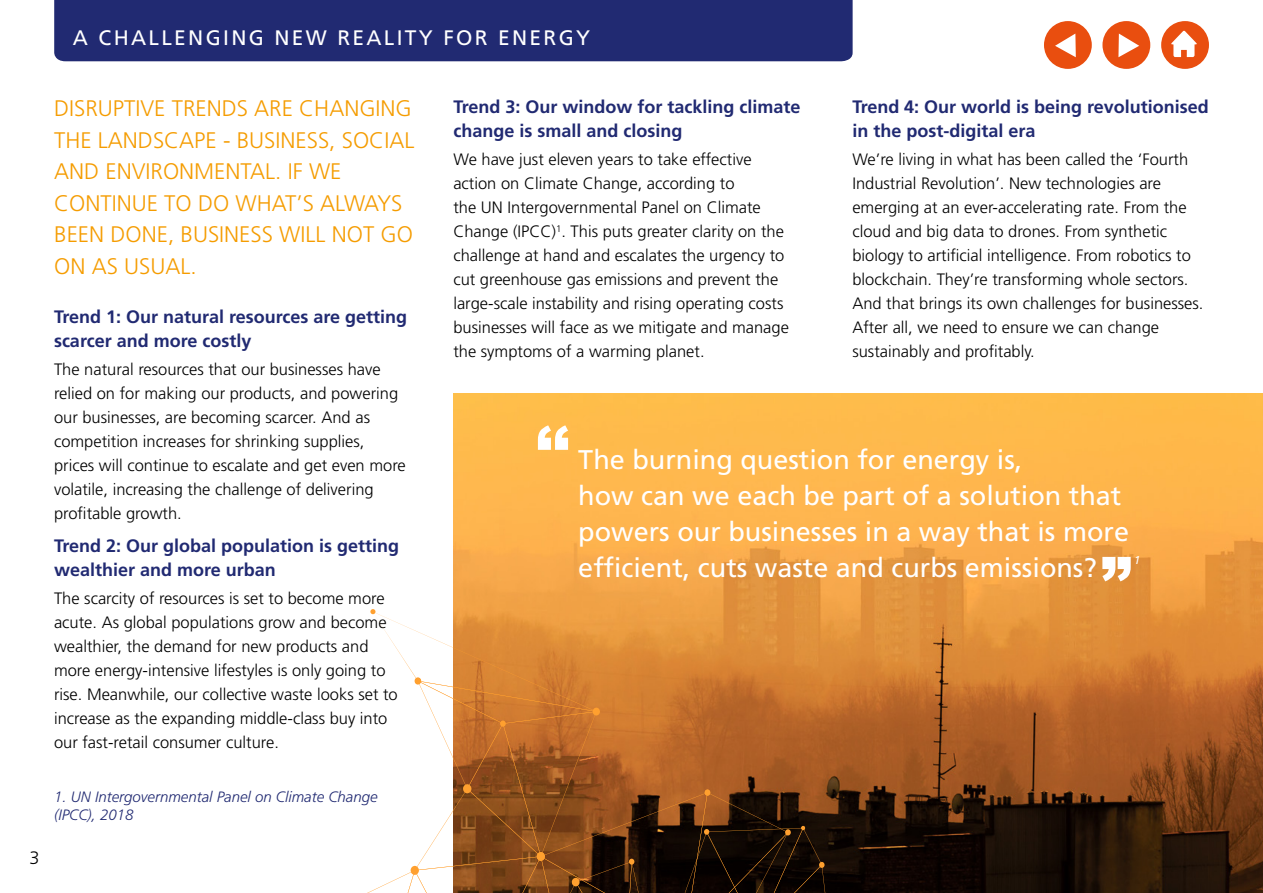
<style>
.page{position:relative;width:1263px;height:893px;background:#fff}
.page>*{position:absolute;margin:0;border:0;box-sizing:border-box;transform-origin:0 0}
.t1{font:900 61.5px "Arial";color:#fff}
.t2{font:27px/36px "Frutiger LT Std";color:#fff}
.t3{font:300 22.5px/31.5px "Frutiger LT Std";color:#f59c00}
.t4{font:21px "Frutiger LT Std";letter-spacing:.11em;color:#fff}
.t5{font:700 18px/24px "Frutiger LT Std";color:#212a72}
.t6{font:300 18px "Frutiger LT Std";color:#000}
.t7{font:300 16.5px/24px "Frutiger LT Std";color:#000}
.t8{font:italic 300 15px/18px "Frutiger LT Std";color:#212a72}
.t9{font:italic 11.4px "Frutiger LT Std";color:#fff}
</style>
<div class="page">
<div style="left:54px;top:0;width:799px;height:61px;background:#212a72"></div>
<img style="left:453px;top:393px;width:809px;height:500px">
<svg style="left:367px;top:609px;width:458px;height:284px"></svg>
<div style="left:1161px;top:21px;width:48px;height:48px;background:#e94e0f;border-radius:50%"></div>
<svg style="left:1171px;top:31px;width:26px;height:26px"></svg>
<div style="left:1102px;top:21px;width:48px;height:48px;background:#e94e0f;border-radius:50%"></div>
<svg style="left:1118px;top:34px;width:21px;height:23px"></svg>
<div style="left:1044px;top:21px;width:48px;height:48px;background:#e94e0f;border-radius:50%"></div>
<svg style="left:1055px;top:34px;width:21px;height:23px"></svg>
<p class="t4" style="left:73px;top:25px;width:519px">A CHALLENGING NEW REALITY FOR ENERGY</p>
<h3 class="t3" style="left:54px;top:93px;width:362px">DISRUPTIVE TRENDS ARE CHANGING<br>THE LANDSCAPE - BUSINESS, SOCIAL<br>AND ENVIRONMENTAL. IF WE<br>CONTINUE TO DO WHAT’S ALWAYS<br>BEEN DONE, BUSINESS WILL NOT GO<br>ON AS USUAL.</h3>
<p class="t5" style="left:54px;top:305px;width:355px">Trend 1: Our natural resources are getting scarcer and more costly</p>
<p class="t7" style="left:54px;top:358px;width:353px">The natural resources that our businesses have relied on for making our products, and powering our businesses, are becoming scarcer. And as competition increases for shrinking supplies, prices will continue to escalate and get even more volatile, increasing the challenge of delivering profitable growth.</p>
<p class="t5" style="left:54px;top:534px;width:347px">Trend 2: Our global population is getting wealthier and more urban</p>
<p class="t7" style="left:54px;top:587px;width:345px">The scarcity of resources is set to become more acute. As global populations grow and become wealthier, the demand for new products and more energy-intensive lifestyles is only going to rise. Meanwhile, our collective waste looks set to increase as the expanding middle-class buy into our fast-retail consumer culture.</p>
<p class="t6" style="left:30px;top:847px;width:12px">3</p>
<p class="t8" style="left:54px;top:788px;width:325px">1. UN Intergovernmental Panel on Climate Change (IPCC), 2018</p>
<p class="t5" style="left:453px;top:95px;width:349px">Trend 3: Our window for tackling climate change is small and closing</p>
<p class="t7" style="left:453px;top:148px;width:337px">We have just eleven years to take effective action on Climate Change, according to<br>the UN Intergovernmental Panel on Climate Change (IPCC)<sup>1</sup>. This puts greater clarity on the challenge at hand and escalates the urgency to cut greenhouse gas emissions and prevent the large-scale instability and rising operating costs businesses will face as we mitigate and manage the symptoms of a warming planet.</p>
<p class="t5" style="left:852px;top:95px;width:358px">Trend 4: Our world is being revolutionised in the post-digital era</p>
<p class="t7" style="left:852px;top:148px;width:353px">We’re living in what has been called the ‘Fourth Industrial Revolution’. New technologies are emerging at an ever-accelerating rate. From the cloud and big data to drones. From synthetic biology to artificial intelligence. From robotics to blockchain. They’re transforming whole sectors.<br>And that brings its own challenges for businesses.<br>After all, we need to ensure we can change sustainably and profitably.</p>
<h1 class="t1" style="left:536px;top:403px;width:36px">‘‘</h1>
<h2 class="t2" style="left:578px;top:442px;width:552px">The burning question for energy is,<br>how can we each be part of a solution that powers our businesses in a way that is more efficient, cuts waste and curbs emissions?</h2>
<p class="t9" style="left:1134px;top:554px;width:8px">1</p>
<h1 class="t1" style="left:1101px;top:535px;width:32px">”</h1>
</div>
